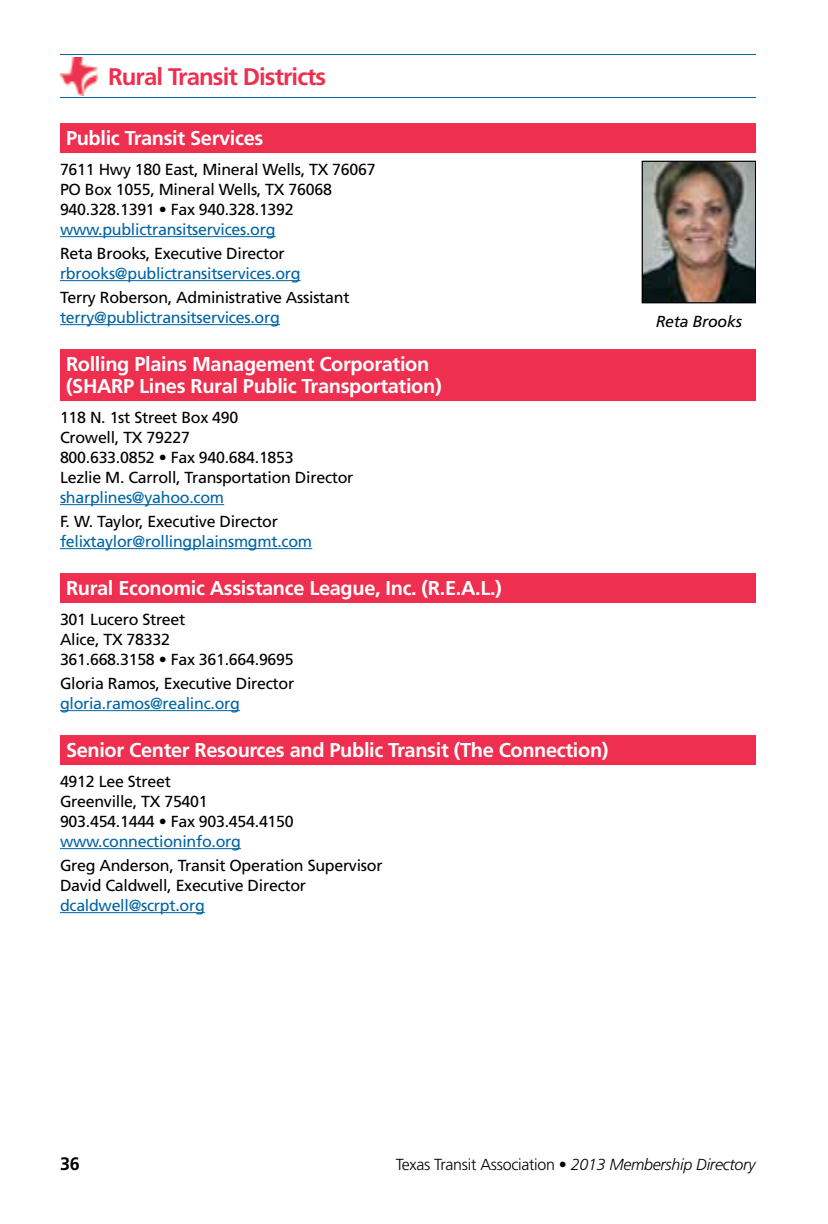
<style>
.page{position:relative;width:828px;height:1224px;background:#fff}
.page>*{position:absolute;margin:0;border:0;box-sizing:border-box;transform-origin:0 0}
.t1{font:700 24px "Frutiger LT Std";letter-spacing:-.035em;color:#ee2f4f}
.t2{font:700 20px/22px "Frutiger LT Std";letter-spacing:-.015em;color:#fff}
.t3{font:700 18px "Frutiger LT Std";color:#000}
.t4{font:16px/20px "Frutiger LT Std";letter-spacing:-.015em;color:#000}
.t5{font:16px "Frutiger LT Std";letter-spacing:-.015em;color:#0065a4}
.t6{font:300 16px "Frutiger LT Std";letter-spacing:-.015em;color:#000}
.t7{font:italic 16px "Frutiger LT Std";letter-spacing:-.015em;color:#000}
.s1{font-style:italic}
</style>
<div class="page">
<hr style="left:60px;top:54px;width:696px;height:1px;background:#0065a4">
<hr style="left:60px;top:97px;width:696px;height:1px;background:#0065a4">
<img style="left:60px;top:58px;width:38px;height:37px">
<div style="left:60px;top:123px;width:696px;height:30px;background:#ee2f4f"></div>
<hr style="left:60px;top:236px;width:216px;height:1px;background:#0065a4">
<hr style="left:60px;top:280px;width:241px;height:1px;background:#0065a4">
<hr style="left:60px;top:324px;width:220px;height:1px;background:#0065a4">
<div style="left:60px;top:349px;width:696px;height:30px;background:#ee2f4f"></div>
<div style="left:60px;top:371px;width:696px;height:30px;background:#ee2f4f"></div>
<hr style="left:60px;top:504px;width:164px;height:1px;background:#0065a4">
<hr style="left:60px;top:548px;width:252px;height:1px;background:#0065a4">
<div style="left:60px;top:573px;width:696px;height:30px;background:#ee2f4f"></div>
<hr style="left:60px;top:710px;width:180px;height:1px;background:#0065a4">
<div style="left:60px;top:735px;width:696px;height:30px;background:#ee2f4f"></div>
<hr style="left:60px;top:848px;width:181px;height:1px;background:#0065a4">
<hr style="left:60px;top:912px;width:145px;height:1px;background:#0065a4">
<img style="left:644px;top:163px;width:109px;height:138px">
<div style="left:642px;top:161px;width:114px;height:142px;border:1px solid #000"></div>
<h1 class="t1" style="left:108px;top:63px;width:220px">Rural Transit Districts</h1>
<p class="t2" style="left:66px;top:127px;width:199px">Public Transit Services</p>
<p class="t4" style="left:60px;top:160px;width:317px">7611 Hwy 180 East, Mineral Wells, TX 76067<br>PO Box 1055, Mineral Wells, TX 76068<br>940.328.1391 • Fax 940.328.1392</p>
<p class="t5" style="left:60px;top:220px;width:217px">www. publictransitservices.org</p>
<p class="t4" style="left:60px;top:244px;width:226px">Reta Brooks, Executive Director</p>
<p class="t5" style="left:60px;top:264px;width:242px">rbrooks@publictransitservices.org</p>
<p class="t4" style="left:60px;top:288px;width:291px">Terry Roberson, Administrative Assistant</p>
<p class="t5" style="left:60px;top:308px;width:221px">terry@publictransitservices.org</p>
<p class="t2" style="left:66px;top:353px;width:377px">Rolling Plains Management Corporation (SHARP Lines Rural Public Transportation)</p>
<p class="t4" style="left:60px;top:408px;width:295px">118 N. 1st Street Box 490<br>Crowell, TX 79227<br>800.633.0852 • Fax 940.684.1853<br>Lezlie M. Carroll, Transportation Director</p>
<p class="t5" style="left:60px;top:488px;width:166px">sharplines@yahoo.com</p>
<p class="t4" style="left:60px;top:512px;width:220px">F. W. Taylor, Executive Director</p>
<p class="t5" style="left:60px;top:532px;width:254px">felixtaylor@rollingplainsmgmt.com</p>
<p class="t2" style="left:66px;top:577px;width:437px">Rural Economic Assistance League, Inc. (R.E.A.L.)</p>
<p class="t4" style="left:60px;top:610px;width:235px">301 Lucero Street<br>Alice, TX 78332<br>361.668.3158 • Fax 361.664.9695</p>
<p class="t4" style="left:60px;top:674px;width:236px">Gloria Ramos, Executive Director</p>
<p class="t5" style="left:60px;top:694px;width:181px">gloria. ramos@realinc.org</p>
<p class="t2" style="left:66px;top:739px;width:544px">Senior Center Resources and Public Transit (The Connection)</p>
<p class="t4" style="left:60px;top:772px;width:235px">4912 Lee Street<br>Greenville, TX 75401<br>903.454.1444 • Fax 903.454.4150</p>
<p class="t5" style="left:60px;top:832px;width:182px">www.connectioninfo.org</p>
<p class="t4" style="left:60px;top:856px;width:324px">Greg Anderson, Transit Operation Supervisor<br>David Caldwell, Executive Director</p>
<p class="t5" style="left:60px;top:896px;width:146px">dcaldwell@scrpt.org</p>
<p class="t7" style="left:656px;top:312px;width:88px">Reta Brooks</p>
<p class="t3" style="left:60px;top:1153px;width:21px">36</p>
<p class="t6" style="left:396px;top:1155px;width:361px">Texas Transit Association • <span class="s1">2013 Membership Directory</span></p>
</div>
